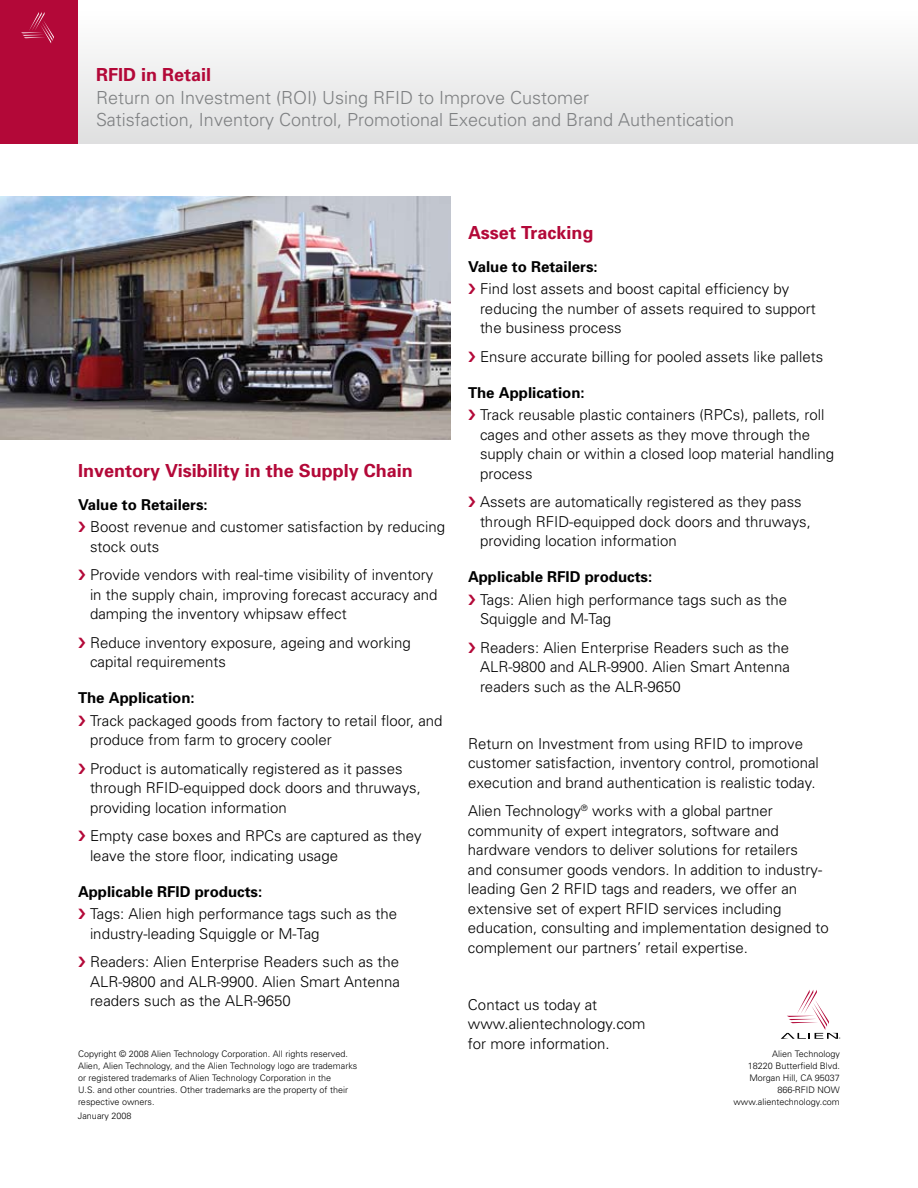
<style>
.page{position:relative;width:918px;height:1188px;background:#fff}
.page>*{position:absolute;margin:0;border:0;box-sizing:border-box;transform-origin:0 0}
.t1{font:300 18px/22.5px "Univers";color:#7e8082}
.t2{font:700 18px "Univers";color:#b30838}
.t3{font:300 15px/19.5px "Univers";color:#000}
.t4{font:700 15px "Univers";color:#000}
.t5{font:300 9px/12px "Univers";color:#000}
</style>
<div class="page">
<div style="left:75px;top:0;width:843px;height:144px;background:linear-gradient(to bottom,#fff,#dfdfe0)"></div>
<div style="left:0;top:0;width:78px;height:144px;background:#b30838"></div>
<svg style="left:21px;top:12px;width:33px;height:31px"></svg>
<svg style="left:781px;top:990px;width:59px;height:49px"></svg>
<img style="left:0;top:197px;width:450px;height:242px">
<p class="t2" style="left:96px;top:64px;width:117px">RFID in Retail</p>
<p class="t1" style="left:96px;top:86px;width:640px">Return on Investment (ROI) Using RFID to Improve Customer<br>Satisfaction, Inventory Control, Promotional Execution and Brand Authentication</p>
<p class="t2" style="left:468px;top:221px;width:127px">Asset Tracking</p>
<p class="t4" style="left:468px;top:257px;width:131px">Value to Retailers:</p>
<p class="t3" style="left:480px;top:279px;width:337px">Find lost assets and boost capital efficiency by reducing the number of assets required to support the business process</p>
<p class="t3" style="left:480px;top:347px;width:345px">Ensure accurate billing for pooled assets like pallets</p>
<p class="t4" style="left:468px;top:383px;width:118px">The Application:</p>
<p class="t3" style="left:480px;top:405px;width:356px">Track reusable plastic containers (RPCs), pallets, roll cages and other assets as they move through the supply chain or within a closed loop material handling process</p>
<p class="t3" style="left:480px;top:492px;width:332px">Assets are automatically registered as they pass through RFID-equipped dock doors and thruways, providing location information</p>
<p class="t4" style="left:468px;top:568px;width:186px">Applicable RFID products:</p>
<p class="t3" style="left:480px;top:590px;width:309px">Tags: Alien high performance tags such as the<br>Squiggle and M-Tag</p>
<p class="t3" style="left:480px;top:638px;width:312px;text-align:justify">Readers: Alien Enterprise Readers such as the ALR-9800 and ALR-9900. Alien Smart Antenna readers such as the ALR-9650</p>
<p class="t2" style="left:78px;top:460px;width:336px">Inventory Visibility in the Supply Chain</p>
<p class="t4" style="left:78px;top:496px;width:131px">Value to Retailers:</p>
<p class="t3" style="left:90px;top:517px;width:357px">Boost revenue and customer satisfaction by reducing stock outs</p>
<p class="t3" style="left:90px;top:565px;width:349px">Provide vendors with real-time visibility of inventory in the supply chain, improving forecast accuracy and damping the inventory whipsaw effect</p>
<p class="t3" style="left:90px;top:633px;width:322px">Reduce inventory exposure, ageing and working capital requirements</p>
<p class="t4" style="left:78px;top:689px;width:118px">The Application:</p>
<p class="t3" style="left:90px;top:711px;width:354px">Track packaged goods from factory to retail floor, and produce from farm to grocery cooler</p>
<p class="t3" style="left:90px;top:759px;width:332px">Product is automatically registered as it passes through RFID-equipped dock doors and thruways, providing location information</p>
<p class="t3" style="left:90px;top:826px;width:333px">Empty case boxes and RPCs are captured as they leave the store floor, indicating usage</p>
<p class="t4" style="left:78px;top:883px;width:186px">Applicable RFID products:</p>
<p class="t3" style="left:90px;top:904px;width:309px">Tags: Alien high performance tags such as the industry-leading Squiggle or M-Tag</p>
<p class="t3" style="left:90px;top:952px;width:312px;text-align:justify">Readers: Alien Enterprise Readers such as the ALR-9800 and ALR-9900. Alien Smart Antenna readers such as the ALR-9650</p>
<p class="t3" style="left:468px;top:734px;width:352px">Return on Investment from using RFID to improve customer satisfaction, inventory control, promotional execution and brand authentication is realistic today.</p>
<p class="t3" style="left:468px;top:801px;width:362px">Alien Technology<sup>®</sup> works with a global partner community of expert integrators, software and hardware vendors to deliver solutions for retailers<br>and consumer goods vendors. In addition to industry&shy;leading Gen 2 RFID tags and readers, we offer an extensive set of expert RFID services including education, consulting and implementation designed to complement our partners’ retail expertise.</p>
<p class="t3" style="left:468px;top:995px;width:179px">Contact us today at www.alientechnology.com for more information.</p>
<p class="t5" style="left:78px;top:1047px;width:281px">Copyright © 2008 Alien Technology Corporation. All rights reserved.<br>Alien, Alien Technology, and the Alien Technology logo are trademarks or registered trademarks of Alien Technology Corporation in the<br>U.S. and other countries. Other trademarks are the property of their respective owners.</p>
<p class="t5" style="left:733px;top:1047px;width:108px;text-align:right">Alien Technology<br>18220 Butterfield Blvd.<br>Morgan Hill, CA 95037<br>866-RFID NOW www.alientechnology.com</p>
<p class="t5" style="left:78px;top:1110px;width:55px">January 2008</p>
</div>
